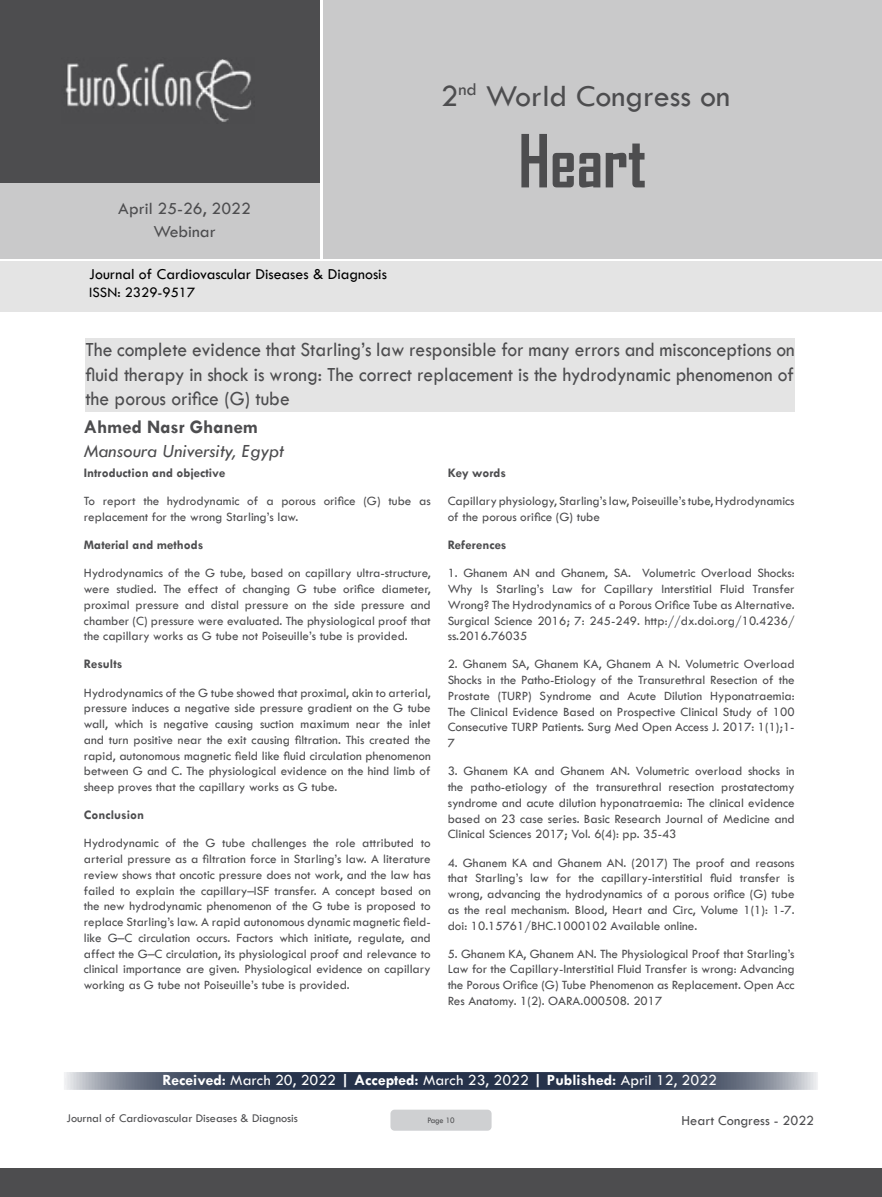
<style>
.page{position:relative;width:882px;height:1197px;background:#fff}
.page>*{position:absolute;margin:0;border:0;box-sizing:border-box;transform-origin:0 0}
.t1{font:700 70px "Agency FB";color:#4d4d4f;scale:.95 1}
.t2{font:31.5px "Tw Cen";color:#4d4d4f}
.t3{font:20.82px/24.5px "Tw Cen";color:#4d4d4f;text-align:justify;scale:.94 1}
.t4{font:italic 19.25px "Tw Cen";color:#4d4d4f}
.t5{font:700 19.25px "Tw Cen";color:#4d4d4f}
.t6{font:17.5px/23.6px "Tw Cen";color:#4d4d4f;text-align:center}
.t7{font:15.75px "Tw Cen";color:#fff}
.t8{font:15.75px "Tw Cen";color:#000}
.t9{font:14.88px "Tw Cen";color:#000}
.t10{font:14.35px "Tw Cen";color:#4d4d4f}
.t11{font:13.12px/15.8px "Tw Cen";color:#4d4d4f;text-align:justify}
.t12{font:700 13.12px "Tw Cen";color:#4d4d4f}
.t13{font:12.25px "Tw Cen";color:#4d4d4f}
.t14{font:8.58px "Tw Cen";letter-spacing:-.02em;color:#4d4d4f;scale:.95 1}
.s1{font-weight:700}
</style>
<div class="page">
<div style="left:0;top:0;width:319px;height:183px;background:#4d4d4f"></div>
<div style="left:0;top:183px;width:319px;height:76px;background:#c9c9ca"></div>
<div style="left:323px;top:0;width:559px;height:259px;background:#c9c9ca"></div>
<img style="left:65px;top:59px;width:187px;height:63px">
<div style="left:0;top:1168px;width:882px;height:29px;background:#4d4d4f"></div>
<div style="left:1px;top:261px;width:881px;height:51px;background:#e4e4e4"></div>
<div style="left:390px;top:1110px;width:102px;height:21px;background:#cfd0d2;border-radius:4px"></div>
<div style="left:85px;top:338px;width:710px;height:73px;background:#e4e4e4"></div>
<svg style="left:64px;top:1072px;width:754px;height:18px;background:#495367"></svg>
<h2 class="t2" style="left:441px;top:77px;width:291px">2<sup>nd</sup> World Congress on</h2>
<h3 class="t6" style="left:118px;top:196px;width:134px">April 25-26, 2022<br>Webinar</h3>
<p class="t8" style="left:89px;top:264px;width:299px">Journal of Cardiovascular Diseases &amp; Diagnosis</p>
<p class="t9" style="left:89px;top:283px;width:108px">ISSN: 2329-9517</p>
<h1 class="t1" style="left:518px;top:118px;width:136px">Heart</h1>
<h3 class="t3" style="left:86px;top:337px;width:756px">The complete evidence that Starling’s law responsible for many errors and misconceptions on fluid therapy in shock is wrong: The correct replacement is the hydrodynamic phenomenon of the porous orifice (G) tube</h3>
<h3 class="t5" style="left:84px;top:416px;width:176px">Ahmed Nasr Ghanem</h3>
<h3 class="t4" style="left:84px;top:439px;width:202px">Mansoura University, Egypt</h3>
<p class="t12" style="left:84px;top:465px;width:143px">Introduction and objective</p>
<p class="t11" style="left:84px;top:493px;width:348px">To report the hydrodynamic of a porous orifice (G) tube as replacement for the wrong Starling’s law.</p>
<p class="t12" style="left:84px;top:537px;width:121px">Material and methods</p>
<p class="t11" style="left:84px;top:565px;width:348px">Hydrodynamics of the G tube, based on capillary ultra-structure, were studied. The effect of changing G tube orifice diameter, proximal pressure and distal pressure on the side pressure and chamber (C) pressure were evaluated. The physiological proof that the capillary works as G tube not Poiseuille’s tube is provided.</p>
<p class="t12" style="left:84px;top:656px;width:40px">Results</p>
<p class="t11" style="left:84px;top:685px;width:349px">Hydrodynamics of the G tube showed that proximal, akin to arterial, pressure induces a negative side pressure gradient on the G tube wall, which is negative causing suction maximum near the inlet and turn positive near the exit causing filtration. This created the rapid, autonomous magnetic field like fluid circulation phenomenon between G and C. The physiological evidence on the hind limb of sheep proves that the capillary works as G tube.</p>
<p class="t12" style="left:84px;top:807px;width:62px">Conclusion</p>
<p class="t11" style="left:84px;top:835px;width:349px">Hydrodynamic of the G tube challenges the role attributed to arterial pressure as a filtration force in Starling’s law. A literature review shows that oncotic pressure does not work, and the law has failed to explain the capillary–ISF transfer. A concept based on the new hydrodynamic phenomenon of the G tube is proposed to replace Starling’s law. A rapid autonomous dynamic magnetic field&shy;like G–C circulation occurs. Factors which initiate, regulate, and affect the G–C circulation, its physiological proof and relevance to clinical importance are given. Physiological evidence on capillary working as G tube not Poiseuille’s tube is provided.</p>
<p class="t12" style="left:448px;top:465px;width:60px">Key words</p>
<p class="t11" style="left:448px;top:493px;width:348px">Capillary physiology, Starling’s law, Poiseuille’s tube, Hydrodynamics of the porous orifice (G) tube</p>
<p class="t12" style="left:448px;top:537px;width:60px">References</p>
<p class="t11" style="left:448px;top:565px;width:349px">1. Ghanem AN and Ghanem, SA. Volumetric Overload Shocks:<br>Why Is Starling’s Law for Capillary Interstitial Fluid Transfer Wrong? The Hydrodynamics of a Porous Orifice Tube as Alternative.<br>Surgical Science 2016; 7: 245-249. http://dx.doi.org/10.4236/ ss.2016.76035</p>
<p class="t11" style="left:448px;top:656px;width:348px">2. Ghanem SA, Ghanem KA, Ghanem A N. Volumetric Overload Shocks in the Patho-Etiology of the Transurethral Resection of the Prostate (TURP) Syndrome and Acute Dilution Hyponatraemia:<br>The Clinical Evidence Based on Prospective Clinical Study of 100<br>Consecutive TURP Patients. Surg Med Open Access J. 2017: 1(1);1- 7</p>
<p class="t11" style="left:448px;top:763px;width:348px">3. Ghanem KA and Ghanem AN. Volumetric overload shocks in the patho-etiology of the transurethral resection prostatectomy syndrome and acute dilution hyponatraemia: The clinical evidence based on 23 case series. Basic Research Journal of Medicine and Clinical Sciences 2017; Vol. 6(4): pp. 35-43</p>
<p class="t11" style="left:448px;top:854px;width:348px">4. Ghanem KA and Ghanem AN. (2017) The proof and reasons that Starling’s law for the capillary-interstitial fluid transfer is wrong, advancing the hydrodynamics of a porous orifice (G) tube as the real mechanism. Blood, Heart and Circ, Volume 1(1): 1-7. doi: 10.15761/BHC.1000102 Available online.</p>
<p class="t11" style="left:448px;top:946px;width:348px">5. Ghanem KA, Ghanem AN. The Physiological Proof that Starling’s Law for the Capillary-Interstitial Fluid Transfer is wrong: Advancing the Porous Orifice (G) Tube Phenomenon as Replacement. Open Acc Res Anatomy. 1(2). OARA.000508. 2017</p>
<p class="t7" style="left:162px;top:1071px;width:556px"><span class="s1">Received:</span> March 20, 2022 <span class="s1">| Accepted:</span> March 23, 2022 <span class="s1">| Published:</span> April 12, 2022</p>
<p class="t13" style="left:66px;top:1111px;width:233px">Journal of Cardiovascular Diseases &amp; Diagnosis</p>
<p class="t14" style="left:427px;top:1115px;width:30px">Page 10</p>
<p class="t10" style="left:682px;top:1111px;width:134px">Heart Congress - 2022</p>
</div>
